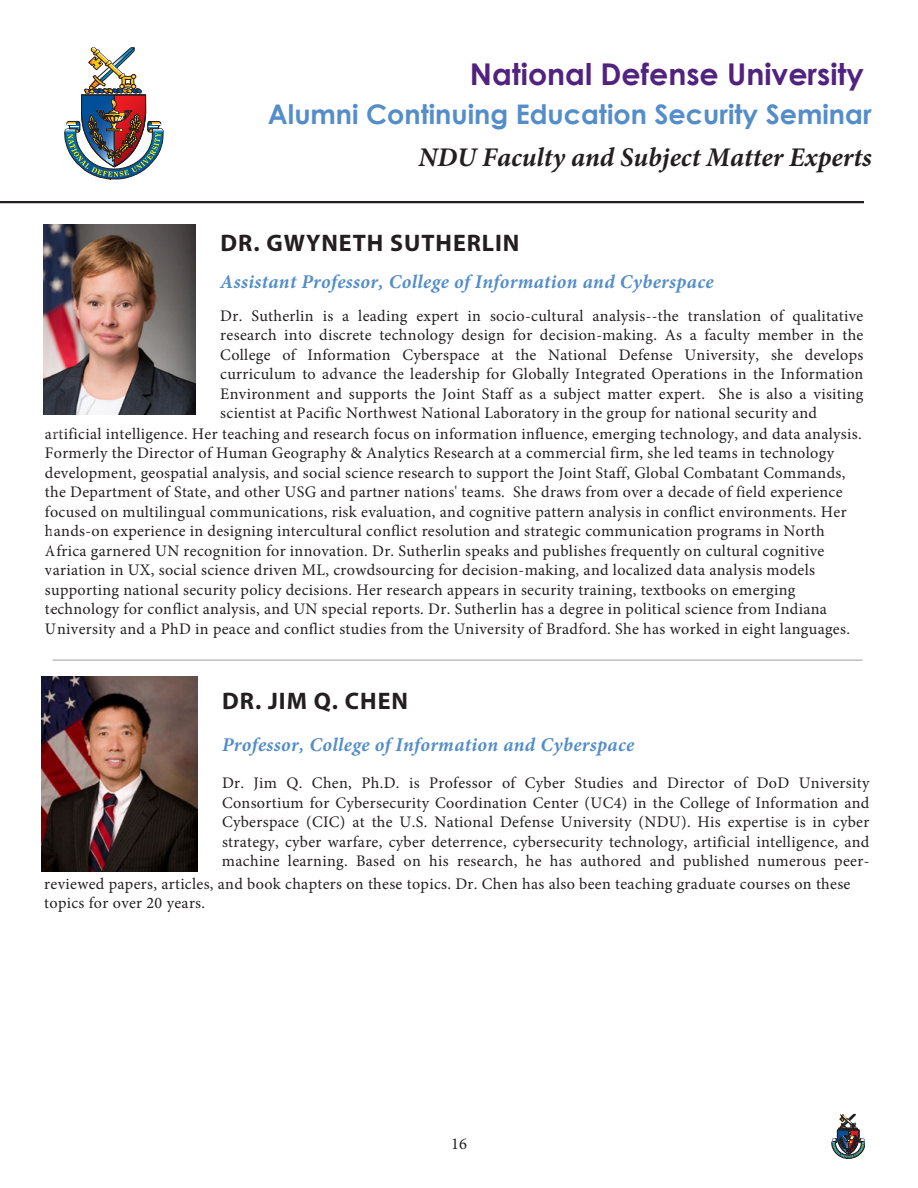
<style>
.page{position:relative;width:918px;height:1188px;background:#fff}
.page>*{position:absolute;margin:0;border:0;box-sizing:border-box;transform-origin:0 0}
.t1{font:700 30px "Century Gothic";color:#52227f}
.t2{font:700 27px "Century Gothic";color:#548dca}
.t3{font:italic 700 27px "Minion Pro";color:#231f20}
.text_style{font:700 24px "Myriad Pro";letter-spacing:.04em;color:#231f20}
.text_style-2{font:italic 700 19.5px "Minion Pro";letter-spacing:.02em;color:#548dca}
.t4{font:16.5px "Minion Pro";color:#231f20}
.text_style-3{font:16.2px/19.5px "Minion Pro";letter-spacing:.02em;color:#231f20;text-align:justify}
</style>
<div class="page">
<hr style="left:0;top:201px;width:864px;height:2px;background:#231f20">
<img style="left:64px;top:48px;width:99px;height:131px">
<svg style="left:831px;top:1114px;width:34px;height:44px"></svg>
<hr style="left:52px;top:660px;width:810px;height:1px;background:#9d9fa2">
<img style="left:43px;top:224px;width:152px;height:190px">
<img style="left:42px;top:677px;width:156px;height:195px">
<h1 class="t1" style="left:470px;top:51px;width:396px">National Defense University</h1>
<h2 class="t2" style="left:268px;top:94px;width:605px">Alumni Continuing Education Security Seminar</h2>
<h2 class="t3" style="left:418px;top:138px;width:455px">NDU Faculty and Subject Matter Experts</h2>
<p class="text_style" style="left:221px;top:227px;width:301px">DR. GWYNETH SUTHERLIN</p>
<p class="text_style-2" style="left:220px;top:268px;width:495px">Assistant Professor, College of Information and Cyberspace</p>
<p class="text_style-3" style="left:220px;top:306px;width:645px">Dr. Sutherlin is a leading expert in socio-cultural analysis--the translation of qualitative research into discrete technology design for decision-making. As a faculty member in the College of Information Cyberspace at the National Defense University, she develops curriculum to advance the leadership for Globally Integrated Operations in the Information Environment and supports the Joint Staff as a subject matter expert. She is also a visiting scientist at Pacific Northwest National Laboratory in the group for national security and</p>
<p class="text_style-3" style="left:45px;top:424px;width:818px;text-align:left">artificial intelligence. Her teaching and research focus on information influence, emerging technology, and data analysis.<br>Formerly the Director of Human Geography &amp; Analytics Research at a commercial firm, she led teams in technology development, geospatial analysis, and social science research to support the Joint Staff, Global Combatant Commands, the Department of State, and other USG and partner nations' teams. She draws from over a decade of field experience focused on multilingual communications, risk evaluation, and cognitive pattern analysis in conflict environments. Her hands-on experience in designing intercultural conflict resolution and strategic communication programs in North Africa garnered UN recognition for innovation. Dr. Sutherlin speaks and publishes frequently on cultural cognitive variation in UX, social science driven ML, crowdsourcing for decision-making, and localized data analysis models supporting national security policy decisions. Her research appears in security training, textbooks on emerging technology for conflict analysis, and UN special reports. Dr. Sutherlin has a degree in political science from Indiana University and a PhD in peace and conflict studies from the University of Bradford. She has worked in eight languages.</p>
<h3 class="text_style" style="left:222px;top:685px;width:187px">DR. JIM Q. CHEN</h3>
<p class="text_style-2" style="left:222px;top:731px;width:414px">Professor, College of Information and Cyberspace</p>
<p class="text_style-3" style="left:222px;top:773px;width:649px">Dr. Jim Q. Chen, Ph.D. is Professor of Cyber Studies and Director of DoD University Consortium for Cybersecurity Coordination Center (UC4) in the College of Information and Cyberspace (CIC) at the U.S. National Defense University (NDU). His expertise is in cyber strategy, cyber warfare, cyber deterrence, cybersecurity technology, artificial intelligence, and machine learning. Based on his research, he has authored and published numerous peer-</p>
<p class="text_style-3" style="left:44px;top:874px;width:808px">reviewed papers, articles, and book chapters on these topics. Dr. Chen has also been teaching graduate courses on these topics for over 20 years.</p>
<p class="t4" style="left:451px;top:1133px;width:17px">16</p>
</div>
